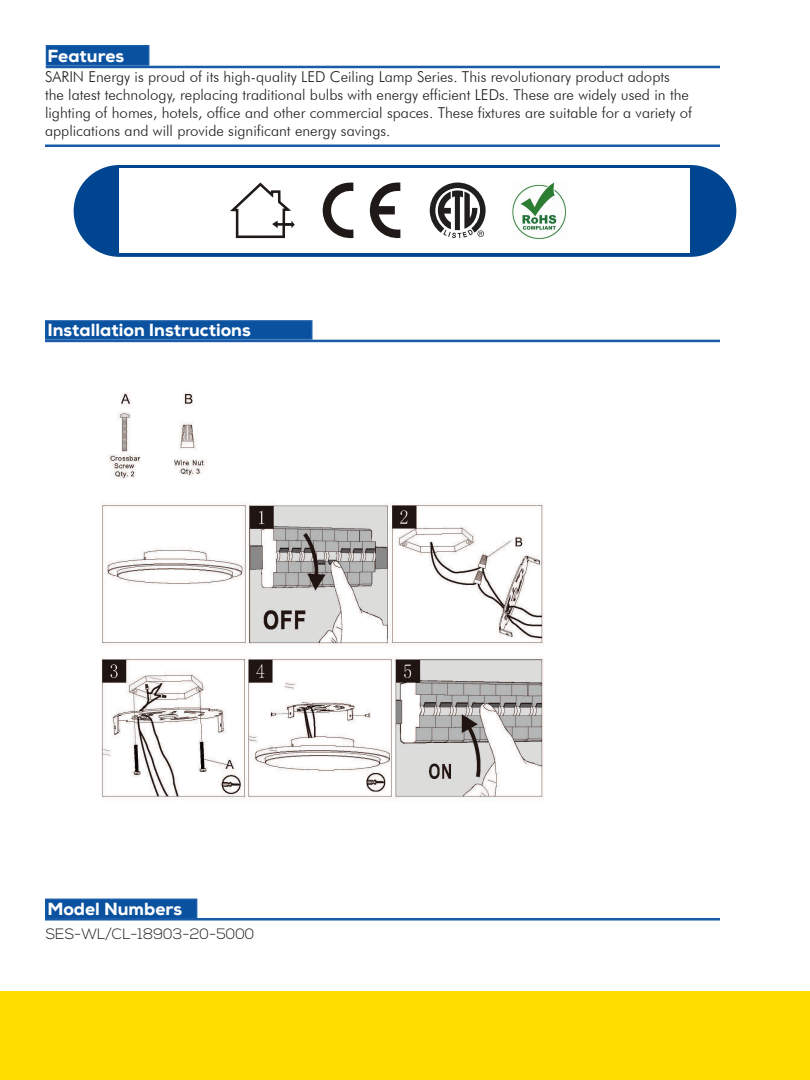
<style>
.page{position:relative;width:810px;height:1080px;background:#fff}
.page>*{position:absolute;margin:0;border:0;box-sizing:border-box;transform-origin:0 0}
.t1{font:800 17.5px "Nexa";color:#fff}
.Paragraph_Style_1{font:300 15px/18px "Futura BT";color:#231f20}
.FEATURES{font:300 15px "Nexa";color:#231f20}
</style>
<div class="page">
<div style="left:0;top:991px;width:810px;height:89px;background:#ffde00"></div>
<div style="left:74px;top:165px;width:662px;height:92px;background:#00458f;border-radius:46px"></div>
<div style="left:120px;top:169px;width:570px;height:84px;background:#fff"></div>
<div style="left:46px;top:45px;width:103px;height:21px;background:#0a529f;border:1px solid #185ca9"></div>
<hr style="left:45px;top:144px;width:675px;height:3px;background:#185ca9">
<hr style="left:46px;top:66px;width:674px;height:2px;background:#185ca9">
<div style="left:45px;top:320px;width:267px;height:20px;background:#0a529f;border:1px solid #185ca9"></div>
<hr style="left:45px;top:340px;width:675px;height:2px;background:#185ca9">
<img style="left:101px;top:392px;width:443px;height:409px">
<div style="left:45px;top:899px;width:152px;height:20px;background:#0a529f;border:1px solid #185ca9"></div>
<hr style="left:45px;top:918px;width:675px;height:3px;background:#185ca9">
<svg style="left:322px;top:182px;width:32px;height:57px"></svg>
<svg style="left:369px;top:182px;width:31px;height:57px"></svg>
<svg style="left:429px;top:182px;width:57px;height:56px"></svg>
<svg style="left:230px;top:183px;width:65px;height:55px"></svg>
<img style="left:512px;top:183px;width:54px;height:56px">
<p class="t1" style="left:48px;top:44px;width:78px">Features</p>
<p class="Paragraph_Style_1" style="left:45px;top:68px;width:649px">SARIN Energy is proud of its high-quality LED Ceiling Lamp Series. This revolutionary product adopts the latest technology, replacing traditional bulbs with energy efficient LEDs. These are widely used in the lighting of homes, hotels, office and other commercial spaces. These fixtures are suitable for a variety of applications and will provide significant energy savings.</p>
<p class="t1" style="left:48px;top:319px;width:205px">Installation Instructions</p>
<p class="t1" style="left:48px;top:898px;width:136px">Model Numbers</p>
<p class="FEATURES" style="left:46px;top:926px;width:210px">SES-WL/CL-18903-20-5000</p>
</div>
